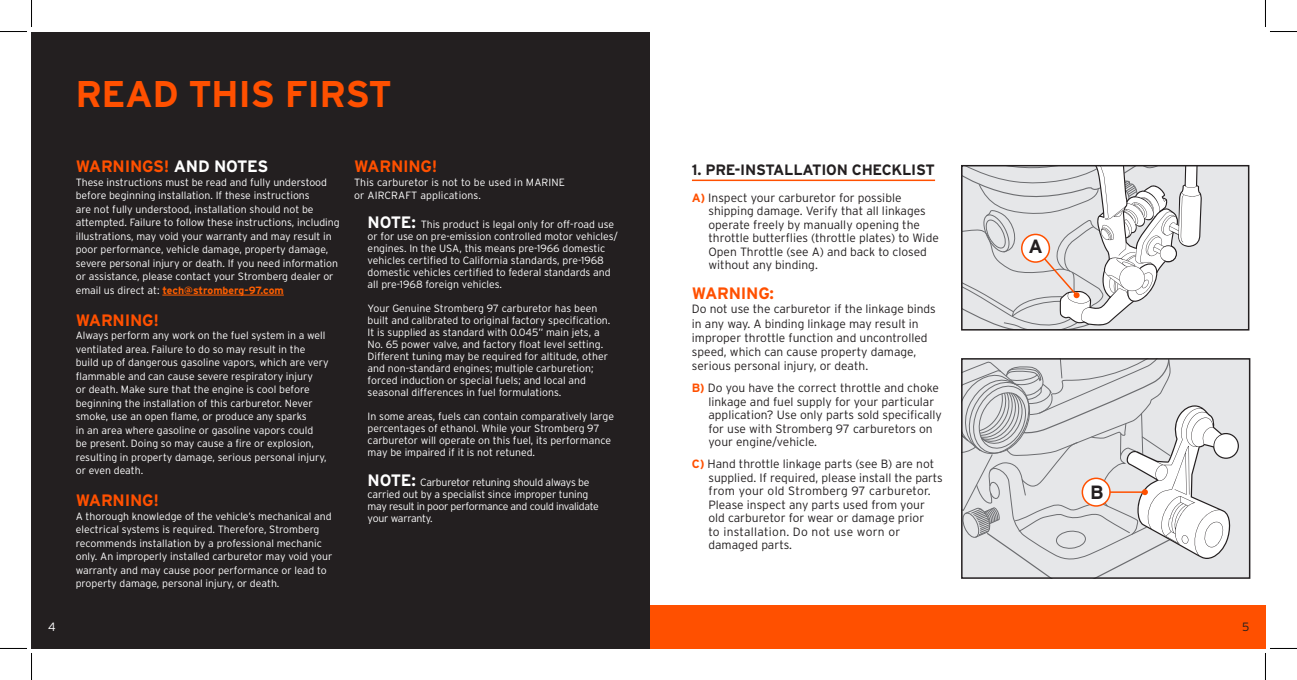
<style>
.page{position:relative;width:1297px;height:680px;background:#fff}
.page>*{position:absolute;margin:0;border:0;box-sizing:border-box;transform-origin:0 0}
.t1{font:700 37.2px "Interstate";letter-spacing:-.015em;color:#ff5000}
.Body_Copy_1{font:700 19.2px "Interstate";color:#231f20}
.Body_Copy_1_WHITE{font:700 16.5px "Interstate";letter-spacing:-.015em;color:#ff5000}
.t2{font:700 15px "Interstate";letter-spacing:-.015em;color:#231f20}
.Body_Copy_1_INDENT{font:300 12px/13.5px "Interstate";color:#231f20}
.Body_Copy_1-2{font:300 12px/14.2px "Interstate";color:#231f20}
.Body_Copy_1-3{font:300 12px "Interstate";color:#fff}
.Body_Copy_1_WHITE-2{font:300 10.5px/13.5px "Interstate";color:#fff}
.Body_Copy_1-4{font:300 10.5px/12px "Interstate";color:#fff}
.Body_Copy_1_WHITE-3{font:300 10.5px/12px "Interstate";letter-spacing:-.03em;color:#fff}
.s1{color:#fff}
.s2{font-weight:700;color:#ff5e00}
.s3{font-weight:700;font-size:16.5px}
.s4{font-weight:700;color:#ff5000}
</style>
<div class="page">
<div style="left:32px;top:605px;width:1233px;height:43px;background:#ff5000"></div>
<div style="left:32px;top:32px;width:617px;height:616px;background:#231f20"></div>
<hr style="left:162px;top:295px;width:122px;height:1px;background:#ff5e00">
<hr style="left:691px;top:179px;width:243px;height:2px;background:#ff5000">
<div style="left:961px;top:166px;width:287px;height:164px;background:#e6e7e9"></div>
<div style="left:960px;top:165px;width:289px;height:165px;border:2px solid #231f20"></div>
<div style="left:961px;top:359px;width:288px;height:219px;background:#e6e7e9"></div>
<svg style="left:961px;top:166px;width:240px;height:164px"></svg>
<svg style="left:961px;top:359px;width:277px;height:219px"></svg>
<div style="left:1082px;top:478px;width:27px;height:28px;background:#fff;border-radius:50%"></div>
<div style="left:1081px;top:477px;width:29px;height:29px;border:2px solid #ff5000;border-radius:50%"></div>
<div style="left:1021px;top:234px;width:28px;height:28px;background:#fff;border-radius:50%"></div>
<div style="left:1020px;top:234px;width:29px;height:29px;border:2px solid #ff5000;border-radius:50%"></div>
<svg style="left:0;top:0;width:32px;height:32px"></svg>
<svg style="left:0;top:648px;width:32px;height:32px"></svg>
<svg style="left:1265px;top:0;width:31px;height:32px"></svg>
<svg style="left:1264px;top:648px;width:32px;height:32px"></svg>
<p class="t1" style="left:76px;top:73px;width:318px">READ THIS FIRST</p>
<p class="Body_Copy_1_WHITE" style="left:76px;top:157px;width:194px">WARNINGS! <span class="s1">AND NOTES</span></p>
<p class="Body_Copy_1_WHITE-2" style="left:76px;top:175px;width:265px">These instructions must be read and fully understood before beginning installation. If these instructions<br>are not fully understood, installation should not be attempted. Failure to follow these instructions, including illustrations, may void your warranty and may result in poor performance, vehicle damage, property damage, severe personal injury or death. If you need information or assistance, please contact your Stromberg dealer or email us direct at: <span class="s2">tech@stromberg-97.com</span></p>
<p class="Body_Copy_1_WHITE" style="left:76px;top:310px;width:85px">WARNING!</p>
<p class="Body_Copy_1_WHITE-2" style="left:76px;top:328px;width:254px">Always perform any work on the fuel system in a well ventilated area. Failure to do so may result in the build up of dangerous gasoline vapors, which are very flammable and can cause severe respiratory injury<br>or death. Make sure that the engine is cool before beginning the installation of this carburetor. Never smoke, use an open flame, or produce any sparks<br>in an area where gasoline or gasoline vapors could<br>be present. Doing so may cause a fire or explosion, resulting in property damage, serious personal injury, or even death.</p>
<p class="Body_Copy_1_WHITE" style="left:76px;top:491px;width:85px">WARNING!</p>
<p class="Body_Copy_1_WHITE-2" style="left:76px;top:509px;width:258px">A thorough knowledge of the vehicle’s mechanical and electrical systems is required. Therefore, Stromberg recommends installation by a professional mechanic only. An improperly installed carburetor may void your warranty and may cause poor performance or lead to property damage, personal injury, or death.</p>
<p class="Body_Copy_1_WHITE" style="left:354px;top:157px;width:85px">WARNING!</p>
<p class="Body_Copy_1_WHITE-2" style="left:354px;top:175px;width:212px">This carburetor is not to be used in MARINE or AIRCRAFT applications.</p>
<p class="Body_Copy_1-4" style="left:367px;top:218px;width:252px"><span class="s3">NOTE:</span> This product is legal only for off-road use or for use on pre-emission controlled motor vehicles/ engines. In the USA, this means pre-1966 domestic vehicles certified to California standards, pre-1968 domestic vehicles certified to federal standards and all pre-1968 foreign vehicles.</p>
<p class="Body_Copy_1_WHITE-2" style="left:367px;top:302px;width:244px;line-height:12px">Your Genuine Stromberg 97 carburetor has been built and calibrated to original factory specification.<br>It is supplied as standard with 0.045” main jets, a No. 65 power valve, and factory float level setting.<br>Different tuning may be required for altitude, other and non-standard engines; multiple carburetion; forced induction or special fuels; and local and seasonal differences in fuel formulations.</p>
<p class="Body_Copy_1_WHITE-2" style="left:367px;top:410px;width:248px;line-height:12px">In some areas, fuels can contain comparatively large percentages of ethanol. While your Stromberg 97 carburetor will operate on this fuel, its performance may be impaired if it is not retuned.</p>
<p class="Body_Copy_1_WHITE-3" style="left:367px;top:476px;width:232px"><span class="s3">NOTE:</span> Carburetor retuning should always be carried out by a specialist since improper tuning may result in poor performance and could invalidate your warranty.</p>
<p class="t2" style="left:691px;top:162px;width:244px">1. PRE-INSTALLATION CHECKLIST</p>
<p class="Body_Copy_1_INDENT" style="left:708px;top:190px;width:232px;text-indent:-16px"><span class="s4">A)</span> Inspect your carburetor for possible shipping damage. Verify that all linkages operate freely by manually opening the throttle butterflies (throttle plates) to Wide Open Throttle (see A) and back to closed without any binding.</p>
<p class="Body_Copy_1_WHITE" style="left:691px;top:284px;width:84px">WARNING:</p>
<p class="Body_Copy_1-2" style="left:691px;top:302px;width:245px">Do not use the carburetor if the linkage binds in any way. A binding linkage may result in improper throttle function and uncontrolled speed, which can cause property damage, serious personal injury, or death.</p>
<p class="Body_Copy_1_INDENT" style="left:708px;top:381px;width:235px;text-indent:-16px"><span class="s4">B)</span> Do you have the correct throttle and choke linkage and fuel supply for your particular application? Use only parts sold specifically for use with Stromberg 97 carburetors on your engine/vehicle.</p>
<p class="Body_Copy_1_INDENT" style="left:708px;top:457px;width:235px;text-indent:-16px"><span class="s4">C)</span> Hand throttle linkage parts (see B) are not supplied. If required, please install the parts from your old Stromberg 97 carburetor.<br>Please inspect any parts used from your old carburetor for wear or damage prior<br>to installation. Do not use worn or damaged parts.</p>
<p class="Body_Copy_1" style="left:1028px;top:236px;width:16px">A</p>
<p class="Body_Copy_1" style="left:1089px;top:481px;width:15px">B</p>
<p class="Body_Copy_1-3" style="left:48px;top:620px;width:9px">4</p>
<p class="Body_Copy_1-2" style="left:1241px;top:619px;width:9px">5</p>
</div>
